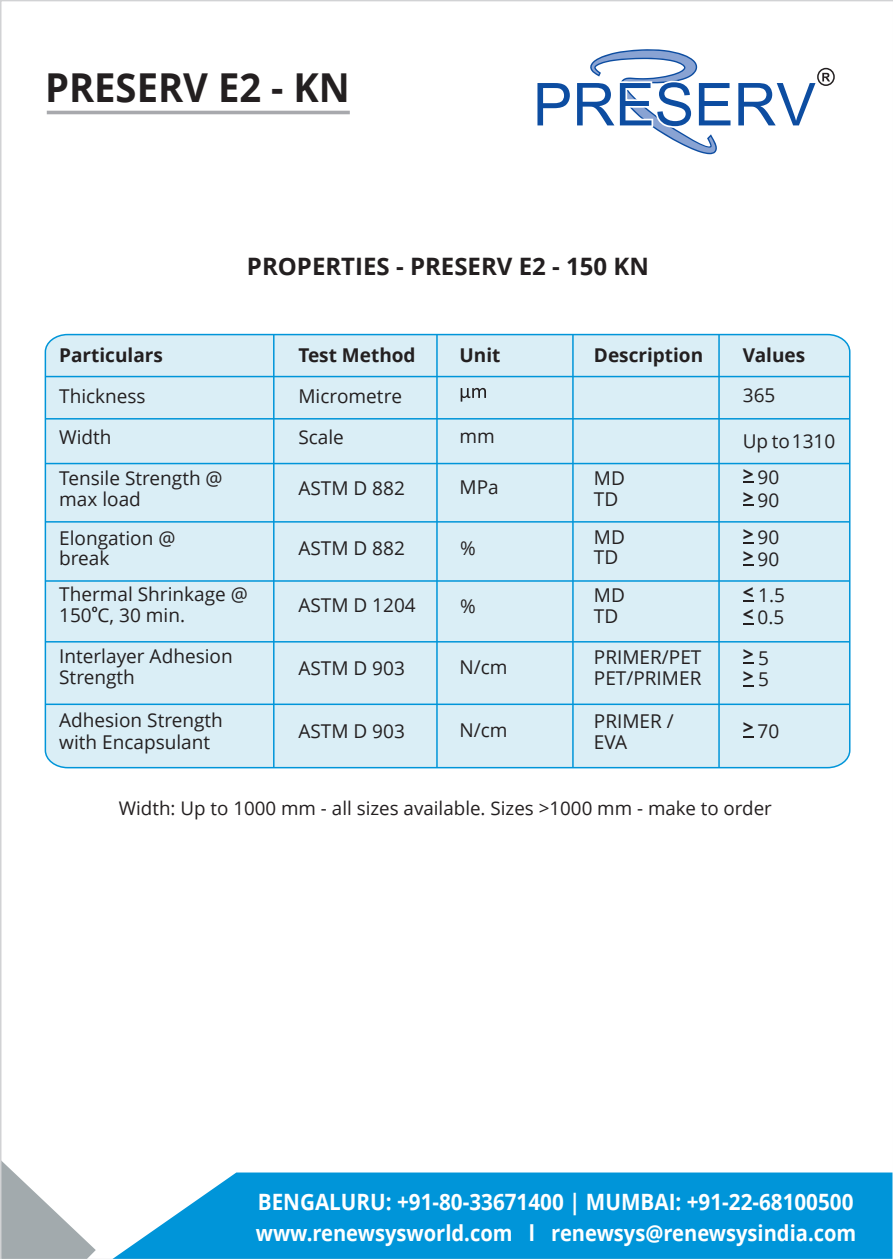
<style>
.page{position:relative;width:893px;height:1259px;background:#fff}
.page>*{position:absolute;margin:0;border:0;box-sizing:border-box;transform-origin:0 0}
.t1{font:700 39.9px "Open Sans";color:#231f20;scale:.96 1}
.t2{font:700 24px "Open Sans";color:#231f20}
.t3{font:700 22.5px "Open Sans";color:#fff;scale:.92 1}
.t4{font:700 21.9px "Open Sans";color:#fff;scale:.92 1}
.t5{font:18.9px/41.4px "Open Sans";color:#231f20}
.t6{font:700 18.9px "Open Sans";color:#231f20}
.t7{font:700 9.6px "Open Sans";color:#231f20}
.s1{font-weight:700}
.s2{font-weight:400}
</style>
<div class="page">
<svg style="left:117px;top:1172px;width:773px;height:84px;background:#159ddc"></svg>
<svg style="left:3px;top:1162px;width:93px;height:94px"></svg>
<svg style="left:537px;top:49px;width:293px;height:105px"></svg>
<div style="left:817px;top:68px;width:18px;height:18px;border:2px solid #231f20;border-radius:50%"></div>
<hr style="left:47px;top:111px;width:303px;height:3px;background:#a8a9ad">
<div style="left:44px;top:333px;width:807px;height:436px;background:#daeef6"></div>
<hr style="left:273px;top:334px;width:2px;height:433px;background:#0095d9">
<hr style="left:436px;top:334px;width:2px;height:433px;background:#0095d9">
<hr style="left:572px;top:334px;width:2px;height:433px;background:#0095d9">
<hr style="left:718px;top:334px;width:2px;height:433px;background:#0095d9">
<hr style="left:45px;top:376px;width:805px;height:1px;background:#0095d9">
<hr style="left:45px;top:418px;width:805px;height:1px;background:#0095d9">
<hr style="left:45px;top:463px;width:805px;height:1px;background:#0095d9">
<hr style="left:45px;top:521px;width:805px;height:1px;background:#0095d9">
<hr style="left:45px;top:580px;width:805px;height:2px;background:#0095d9">
<hr style="left:45px;top:641px;width:805px;height:1px;background:#0095d9">
<hr style="left:45px;top:703px;width:805px;height:2px;background:#0095d9">
<svg style="left:461px;top:388px;width:25px;height:14px"></svg>
<svg style="left:743px;top:600px;width:11px;height:2px"></svg>
<h1 class="t1" style="left:45px;top:59px;width:319px">PRESERV E2 - KN</h1>
<p class="t2" style="left:247px;top:250px;width:403px">PROPERTIES - PRESERV E2 - 150 KN</p>
<p class="t6" style="left:59px;top:341px;width:105px">Particulars</p>
<p class="t5" style="left:59px;top:374px;width:165px">Thickness<br>Width<br>Tensile Strength @</p>
<p class="t5" style="left:59px;top:479px;width:118px;line-height:39px">max load<br>Elongation @</p>
<p class="t5" style="left:59px;top:539px;width:190px;line-height:36px">break<br>Thermal Shrinkage @</p>
<p class="t7" style="left:92px;top:602px;width:7px">o</p>
<p class="t5" style="left:59px;top:594px;width:175px">150 C, 30 min.<br>Interlayer Adhesion</p>
<p class="t5" style="left:59px;top:656px;width:77px">Strength</p>
<p class="t5" style="left:59px;top:709px;width:165px;line-height:21.3px">Adhesion Strength with Encapsulant</p>
<p class="t6" style="left:298px;top:341px;width:119px">Test Method</p>
<p class="t5" style="left:298px;top:374px;width:105px">Micrometre</p>
<p class="t5" style="left:298px;top:416px;width:47px">Scale</p>
<p class="t5" style="left:298px;top:467px;width:108px">ASTM D 882</p>
<p class="t5" style="left:298px;top:527px;width:108px">ASTM D 882</p>
<p class="t5" style="left:298px;top:584px;width:119px">ASTM D 1204</p>
<p class="t5" style="left:298px;top:647px;width:108px">ASTM D 903</p>
<p class="t5" style="left:298px;top:710px;width:108px">ASTM D 903</p>
<p class="t6" style="left:459px;top:341px;width:42px">Unit</p>
<p class="t6" style="left:594px;top:341px;width:111px">Description</p>
<p class="t5" style="left:459px;top:415px;width:37px">mm</p>
<p class="t5" style="left:459px;top:466px;width:41px">MPa</p>
<p class="t5" style="left:460px;top:527px;width:17px">%</p>
<p class="t5" style="left:460px;top:585px;width:17px">%</p>
<p class="t5" style="left:459px;top:646px;width:50px">N/cm</p>
<p class="t5" style="left:459px;top:709px;width:50px">N/cm</p>
<p class="t5" style="left:594px;top:467px;width:33px;line-height:21px">MD<br>TD</p>
<p class="t5" style="left:594px;top:526px;width:33px;line-height:20.7px">MD<br>TD</p>
<p class="t5" style="left:594px;top:584px;width:33px;line-height:21px">MD<br>TD</p>
<p class="t5" style="left:594px;top:647px;width:109px;line-height:20.7px">PRIMER/PET<br>PET/PRIMER</p>
<p class="t5" style="left:594px;top:710px;width:81px;line-height:20.7px">PRIMER /<br>EVA</p>
<p class="t6" style="left:743px;top:341px;width:64px">Values</p>
<p class="t5" style="left:743px;top:374px;width:34px">365</p>
<p class="t5" style="left:743px;top:422px;width:94px;line-height:36px">Up to 1310 <sup>&gt;</sup>90</p>
<p class="t5" style="left:743px;top:481px;width:38px;line-height:37.2px"><sup>&gt;</sup>90 <sup>&gt;</sup>90</p>
<p class="t5" style="left:743px;top:540px;width:44px;line-height:36.3px"><sup>&gt;</sup>90 <sup>&lt;</sup> 1.5</p>
<p class="t5" style="left:743px;top:598px;width:43px;line-height:36.6px"><sup>&lt;</sup> 0.5 <span class="s1">&gt;</span>5</p>
<p class="t6" style="left:743px;top:663px;width:28px">&gt;<span class="s2">5</span></p>
<p class="t5" style="left:743px;top:710px;width:38px"><sup>&gt;</sup>70</p>
<p class="t5" style="left:119px;top:786px;width:655px">Width: Up to 1000 mm - all sizes available. Sizes &gt;1000 mm - make to order</p>
<p class="t3" style="left:258px;top:1185px;width:649px">BENGALURU: +91-80-33671400 | MUMBAI: +91-22-68100500</p>
<p class="t4" style="left:256px;top:1217px;width:654px">www.renewsysworld.com l renewsys@renewsysindia.com</p>
</div>
